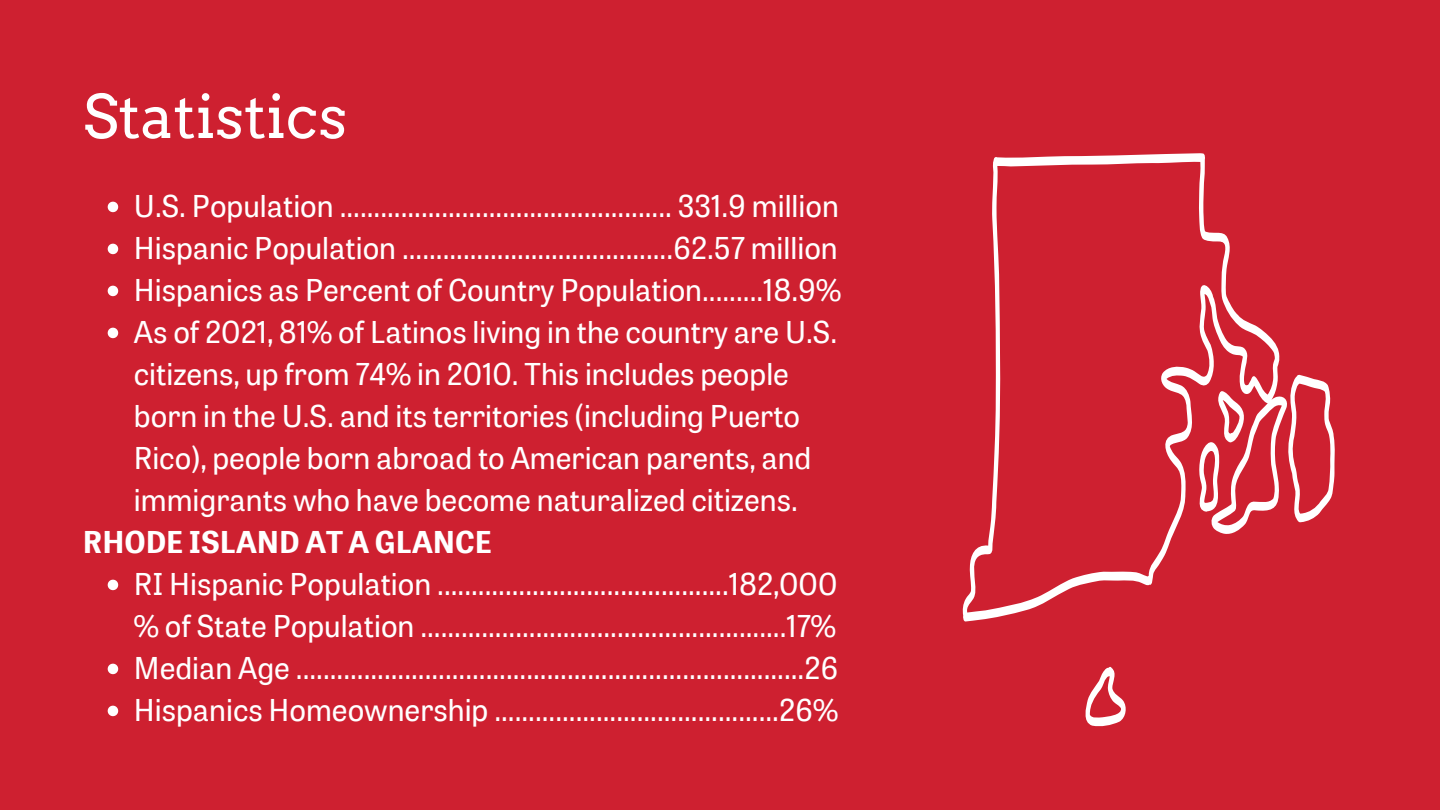
<style>
.page{position:relative;width:1440px;height:810px;background:#ce2030}
.page>*{position:absolute;margin:0;border:0;box-sizing:border-box;transform-origin:0 0}
.t1{font:60px "Arvo";color:#fff}
.t2{font:30px/42px "Tablet Gothic W02";color:#fff}
.t3{font:700 30px "Tablet Gothic W02";color:#fff}
</style>
<div class="page">
<svg style="left:962px;top:153px;width:325px;height:468px"></svg>
<svg style="left:1288px;top:375px;width:47px;height:147px"></svg>
<svg style="left:1085px;top:666px;width:41px;height:61px"></svg>
<svg style="left:108px;top:202px;width:10px;height:10px"></svg>
<svg style="left:108px;top:244px;width:10px;height:10px"></svg>
<svg style="left:108px;top:286px;width:10px;height:10px"></svg>
<svg style="left:108px;top:328px;width:10px;height:10px"></svg>
<svg style="left:108px;top:580px;width:10px;height:10px"></svg>
<svg style="left:108px;top:664px;width:10px;height:10px"></svg>
<svg style="left:108px;top:706px;width:10px;height:10px"></svg>
<p class="t1" style="left:83px;top:80px;width:266px">Statistics</p>
<p class="t2" style="left:134px;top:184px;width:707px">U.S. Population ................................................. 331.9 million</p>
<p class="t2" style="left:134px;top:226px;width:705px">Hispanic Population ........................................62.57 million</p>
<p class="t2" style="left:134px;top:268px;width:709px">Hispanics as Percent of Country Population.........18.9%</p>
<p class="t2" style="left:134px;top:310px;width:705px">As of 2021, 81% of Latinos living in the country are U.S. citizens, up from 74% in 2010. This includes people born in the U.S. and its territories (including Puerto Rico), people born abroad to American parents, and immigrants who have become naturalized citizens.</p>
<p class="t3" style="left:83px;top:521px;width:411px">RHODE ISLAND AT A GLANCE</p>
<p class="t2" style="left:134px;top:562px;width:705px">RI Hispanic Population ...........................................182,000 % of State Population ......................................................17%</p>
<p class="t2" style="left:134px;top:646px;width:706px">Median Age ...........................................................................26</p>
<p class="t2" style="left:134px;top:688px;width:706px">Hispanics Homeownership ..........................................26%</p>
</div>
